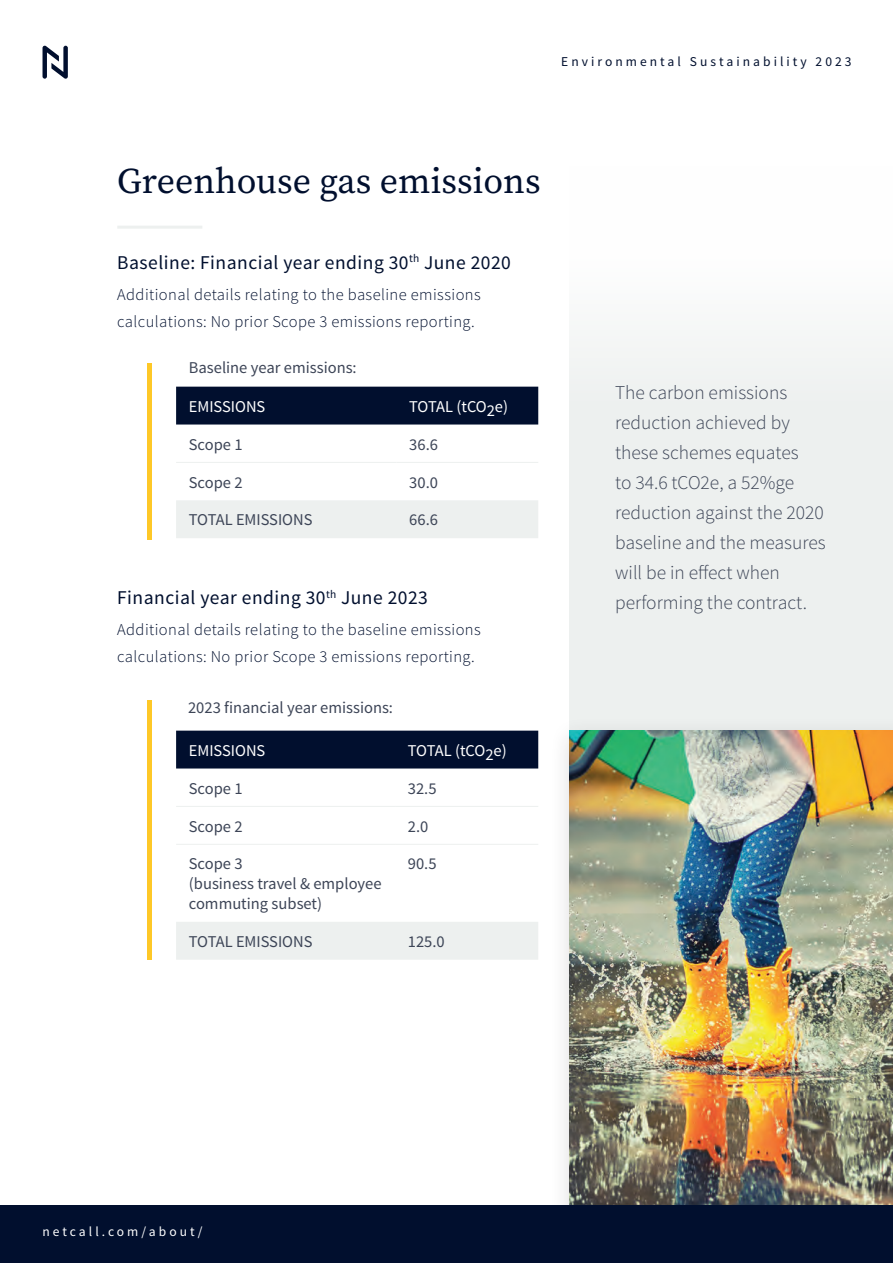
<style>
.page{position:relative;width:893px;height:1263px;background:#fff}
.page>*{position:absolute;margin:0;border:0;box-sizing:border-box;transform-origin:0 0}
.t1{font:36px "Source Serif Pro";color:#010f2e}
.t2{font:300 19.5px/30px "Source Sans Pro";color:#3d4557}
.t3{font:19.5px "Source Sans Pro";letter-spacing:.025em;color:#010f2e}
.t4{font:300 16.5px/27px "Source Sans Pro";letter-spacing:.025em;color:#010f2e}
.t5{font:16.5px/19.8px "Source Sans Pro";color:#3d4557}
.t6{font:16.5px "Source Sans Pro";color:#fff}
.t7{font:13.5px "Source Sans Pro";letter-spacing:.225em;color:#010f2e}
.t8{font:13.5px "Source Sans Pro";letter-spacing:.225em;color:#fff}
</style>
<div class="page">
<div style="left:570px;top:166px;width:323px;height:565px;background:linear-gradient(to right,#f2f4f3,#f2f4f3)"></div>
<div style="left:549px;top:716px;width:344px;height:524px;background:#231f20;opacity:.15"></div>
<img style="left:570px;top:731px;width:323px;height:474px">
<div style="left:0;top:1205px;width:893px;height:58px;background:#010f2e"></div>
<svg style="left:43px;top:46px;width:25px;height:33px"></svg>
<div style="left:176px;top:387px;width:362px;height:37px;background:#010f2e"></div>
<div style="left:176px;top:500px;width:362px;height:38px;background:#edf0ef"></div>
<hr style="left:176px;top:462px;width:220px;height:1px;background:#edf0ef">
<hr style="left:396px;top:462px;width:142px;height:1px;background:#edf0ef">
<div style="left:176px;top:731px;width:362px;height:37px;background:#010f2e"></div>
<div style="left:176px;top:922px;width:362px;height:38px;background:#edf0ef"></div>
<hr style="left:176px;top:806px;width:219px;height:1px;background:#edf0ef">
<hr style="left:395px;top:806px;width:143px;height:1px;background:#edf0ef">
<hr style="left:176px;top:844px;width:219px;height:1px;background:#edf0ef">
<hr style="left:395px;top:844px;width:143px;height:1px;background:#edf0ef">
<hr style="left:148px;top:363px;width:4px;height:177px;background:#fec827">
<hr style="left:148px;top:700px;width:4px;height:259px;background:#fec827">
<hr style="left:117px;top:226px;width:85px;height:3px;background:#edf0ef">
<p class="t7" style="left:561px;top:53px;width:292px">Environmental Sustainability 2023</p>
<h1 class="t1" style="left:117px;top:157px;width:425px">Greenhouse gas emissions</h1>
<p class="t3" style="left:117px;top:250px;width:395px">Baseline: Financial year ending 30<sup>th</sup> June 2020</p>
<p class="t4" style="left:117px;top:281px;width:365px">Additional details relating to the baseline emissions calculations: No prior Scope 3 emissions reporting.</p>
<p class="t5" style="left:189px;top:358px;width:169px">Baseline year emissions:</p>
<p class="t6" style="left:189px;top:396px;width:78px">EMISSIONS</p>
<p class="t6" style="left:409px;top:396px;width:100px">TOTAL (tCO2e)</p>
<p class="t5" style="left:189px;top:435px;width:55px">Scope 1</p>
<p class="t5" style="left:409px;top:435px;width:30px">36.6</p>
<p class="t5" style="left:189px;top:472px;width:55px">Scope 2</p>
<p class="t5" style="left:409px;top:472px;width:30px">30.0</p>
<p class="t5" style="left:189px;top:510px;width:125px">TOTAL EMISSIONS</p>
<p class="t5" style="left:409px;top:510px;width:30px">66.6</p>
<p class="t3" style="left:117px;top:585px;width:312px">Financial year ending 30<sup>th</sup> June 2023</p>
<p class="t4" style="left:117px;top:616px;width:365px">Additional details relating to the baseline emissions calculations: No prior Scope 3 emissions reporting.</p>
<p class="t5" style="left:188px;top:698px;width:206px">2023 financial year emissions:</p>
<p class="t6" style="left:189px;top:740px;width:78px">EMISSIONS</p>
<p class="t6" style="left:408px;top:740px;width:100px">TOTAL (tCO2e)</p>
<p class="t5" style="left:189px;top:778px;width:55px">Scope 1</p>
<p class="t5" style="left:408px;top:778px;width:30px">32.5</p>
<p class="t5" style="left:189px;top:816px;width:55px">Scope 2</p>
<p class="t5" style="left:408px;top:816px;width:22px">2.0</p>
<p class="t5" style="left:189px;top:854px;width:194px">Scope 3<br>(business travel &amp; employee commuting subset)</p>
<p class="t5" style="left:408px;top:854px;width:30px">90.5</p>
<p class="t5" style="left:189px;top:932px;width:125px">TOTAL EMISSIONS</p>
<p class="t5" style="left:408px;top:932px;width:38px">125.0</p>
<p class="t2" style="left:615px;top:378px;width:212px">The carbon emissions reduction achieved by these schemes equates<br>to 34.6 tCO2e, a 52%ge reduction against the 2020 baseline and the measures will be in effect when performing the contract.</p>
<p class="t8" style="left:43px;top:1223px;width:162px">netcall.com/about/</p>
</div>
